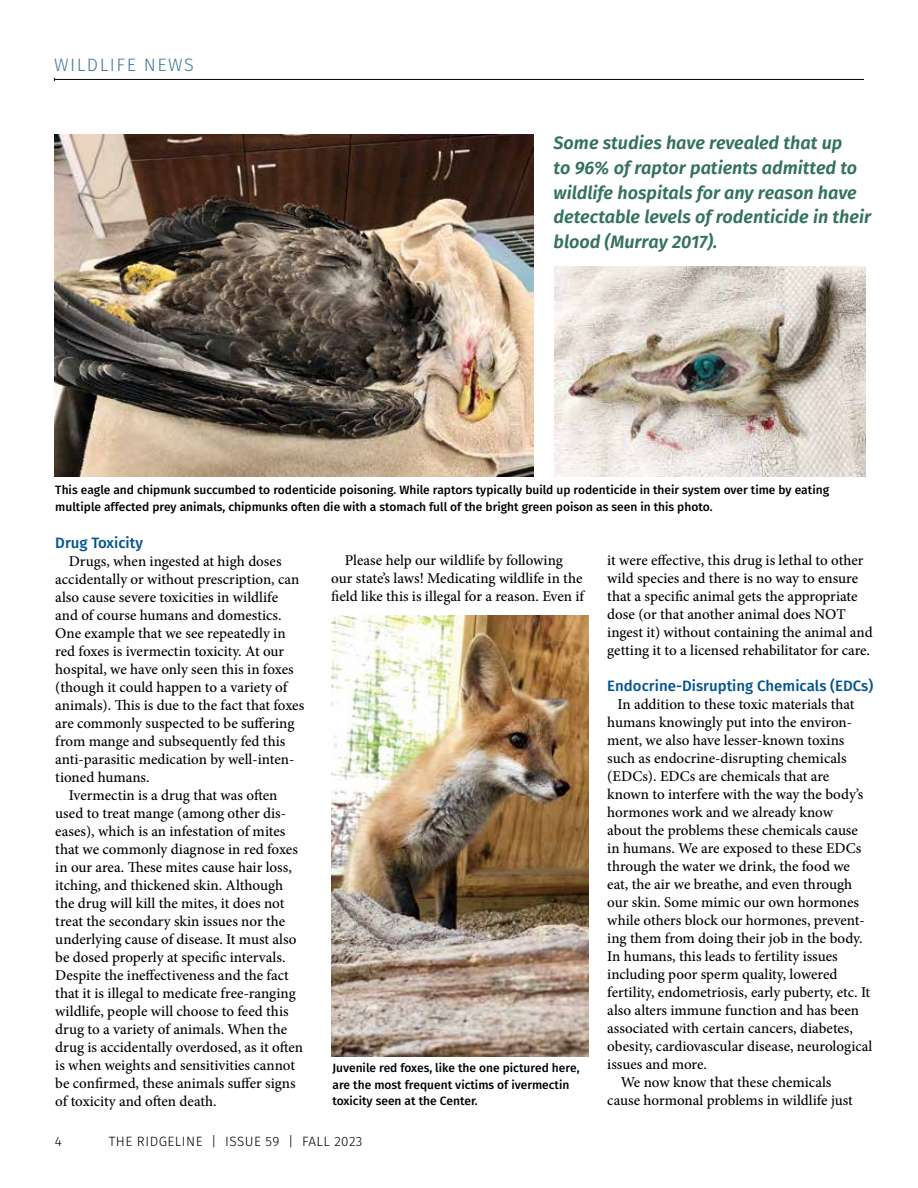
<style>
.page{position:relative;width:918px;height:1188px;background:#fff}
.page>*{position:absolute;margin:0;border:0;box-sizing:border-box;transform-origin:0 0}
.t1{font:italic 600 18px/24.8px "Fira Sans";color:#33725b}
.t2{font:300 18px "Fira Sans";letter-spacing:.085em;color:#3e7998}
.t3{font:500 15px/18px "Minion Pro";color:#000;text-align:center}
.t4{font:500 15px "Fira Sans";color:#00548e}
.t5{font:300 13.5px "Fira Sans";letter-spacing:.035em;color:#000}
.t6{font:500 12px/16.5px "Fira Sans";color:#000}
</style>
<div class="page">
<hr style="left:54px;top:79px;width:810px;height:1px;background:#000">
<img style="left:54px;top:135px;width:480px;height:341px">
<img style="left:554px;top:267px;width:311px;height:209px">
<img style="left:332px;top:616px;width:257px;height:440px">
<p class="t2" style="left:54px;top:52px;width:141px">WILDLIFE NEWS</p>
<p class="t1" style="left:554px;top:129px;width:319px">Some studies have revealed that up<br>to 96% of raptor patients admitted to wildlife hospitals for any reason have detectable levels of rodenticide in their blood (Murray 2017).</p>
<p class="t6" style="left:55px;top:481px;width:775px">This eagle and chipmunk succumbed to rodenticide poisoning. While raptors typically build up rodenticide in their system over time by eating multiple affected prey animals, chipmunks often die with a stomach full of the bright green poison as seen in this photo.</p>
<p class="t4" style="left:55px;top:531px;width:89px">Drug Toxicity</p>
<p class="t3" style="left:69px;top:552px;width:214px">Drugs, when ingested at high doses</p>
<p class="t3" style="left:55px;top:570px;width:246px">accidentally or without prescription, can</p>
<p class="t3" style="left:55px;top:588px;width:224px">also cause severe toxicities in wildlife</p>
<p class="t3" style="left:55px;top:606px;width:228px">and of course humans and domestics.</p>
<p class="t3" style="left:55px;top:624px;width:232px">One example that we see repeatedly in</p>
<p class="t3" style="left:55px;top:642px;width:230px">red foxes is ivermectin toxicity. At our</p>
<p class="t3" style="left:55px;top:660px;width:240px">hospital, we have only seen this in foxes</p>
<p class="t3" style="left:55px;top:678px;width:234px">(though it could happen to a variety of</p>
<p class="t3" style="left:55px;top:696px;width:250px">animals). This is due to the fact that foxes</p>
<p class="t3" style="left:55px;top:714px;width:241px">are commonly suspected to be suffering</p>
<p class="t3" style="left:55px;top:732px;width:232px">from mange and subsequently fed this</p>
<p class="t3" style="left:55px;top:750px;width:241px">anti-parasitic medication by well-inten-</p>
<p class="t3" style="left:55px;top:768px;width:96px">tioned humans.</p>
<p class="t3" style="left:69px;top:786px;width:210px">Ivermectin is a drug that was often</p>
<p class="t3" style="left:55px;top:804px;width:232px">used to treat mange (among other dis-</p>
<p class="t3" style="left:55px;top:822px;width:232px">eases), which is an infestation of mites</p>
<p class="t3" style="left:55px;top:840px;width:244px">that we commonly diagnose in red foxes</p>
<p class="t3" style="left:55px;top:858px;width:238px">in our area. These mites cause hair loss,</p>
<p class="t3" style="left:55px;top:876px;width:229px">itching, and thickened skin. Although</p>
<p class="t3" style="left:55px;top:894px;width:231px">the drug will kill the mites, it does not</p>
<p class="t3" style="left:55px;top:912px;width:231px">treat the secondary skin issues nor the</p>
<p class="t3" style="left:55px;top:930px;width:243px">underlying cause of disease. It must also</p>
<p class="t3" style="left:55px;top:948px;width:232px">be dosed properly at specific intervals.</p>
<p class="t3" style="left:55px;top:966px;width:235px">Despite the ineffectiveness and the fact</p>
<p class="t3" style="left:55px;top:984px;width:242px">that it is illegal to medicate free-ranging</p>
<p class="t3" style="left:55px;top:1002px;width:235px">wildlife, people will choose to feed this</p>
<p class="t3" style="left:55px;top:1020px;width:233px">drug to a variety of animals. When the</p>
<p class="t3" style="left:55px;top:1038px;width:249px">drug is accidentally overdosed, as it often</p>
<p class="t3" style="left:55px;top:1056px;width:241px">is when weights and sensitivities cannot</p>
<p class="t3" style="left:55px;top:1074px;width:242px">be confirmed, these animals suffer signs</p>
<p class="t3" style="left:55px;top:1092px;width:163px">of toxicity and often death.</p>
<p class="t3" style="left:331px;top:551px;width:254px">Please help our wildlife by following<br>our state’s laws! Medicating wildlife in the field like this is illegal for a reason. Even if</p>
<p class="t3" style="left:607px;top:552px;width:267px;text-align:left">it were effective, this drug is lethal to other wild species and there is no way to ensure that a specific animal gets the appropriate dose (or that another animal does NOT ingest it) without containing the animal and getting it to a licensed rehabilitator for care.</p>
<p class="t4" style="left:607px;top:674px;width:267px">Endocrine-Disrupting Chemicals (EDCs)</p>
<p class="t3" style="left:617px;top:696px;width:239px">In addition to these toxic materials that</p>
<p class="t3" style="left:607px;top:714px;width:246px">humans knowingly put into the environ-</p>
<p class="t3" style="left:607px;top:732px;width:239px">ment, we also have lesser-known toxins</p>
<p class="t3" style="left:607px;top:750px;width:241px">such as endocrine-disrupting chemicals</p>
<p class="t3" style="left:607px;top:768px;width:224px">(EDCs). EDCs are chemicals that are</p>
<p class="t3" style="left:607px;top:786px;width:258px">known to interfere with the way the body’s</p>
<p class="t3" style="left:607px;top:804px;width:227px">hormones work and we already know</p>
<p class="t3" style="left:607px;top:822px;width:252px">about the problems these chemicals cause</p>
<p class="t3" style="left:607px;top:840px;width:256px">in humans. We are exposed to these EDCs</p>
<p class="t3" style="left:607px;top:858px;width:244px">through the water we drink, the food we</p>
<p class="t3" style="left:607px;top:876px;width:247px">eat, the air we breathe, and even through</p>
<p class="t3" style="left:607px;top:894px;width:253px">our skin. Some mimic our own hormones</p>
<p class="t3" style="left:607px;top:912px;width:259px">while others block our hormones, prevent-</p>
<p class="t3" style="left:607px;top:930px;width:257px">ing them from doing their job in the body.</p>
<p class="t3" style="left:607px;top:948px;width:232px">In humans, this leads to fertility issues</p>
<p class="t3" style="left:607px;top:966px;width:232px">including poor sperm quality, lowered</p>
<p class="t3" style="left:607px;top:984px;width:264px">fertility, endometriosis, early puberty, etc. It</p>
<p class="t3" style="left:607px;top:1002px;width:253px">also alters immune function and has been</p>
<p class="t3" style="left:607px;top:1020px;width:247px">associated with certain cancers, diabetes,</p>
<p class="t3" style="left:607px;top:1038px;width:267px">obesity, cardiovascular disease, neurological</p>
<p class="t3" style="left:607px;top:1056px;width:101px">issues and more.</p>
<p class="t3" style="left:621px;top:1074px;width:212px">We now know that these chemicals</p>
<p class="t3" style="left:607px;top:1092px;width:247px">cause hormonal problems in wildlife just</p>
<p class="t6" style="left:332px;top:1059px;width:249px">Juvenile red foxes, like the one pictured here, are the most frequent victims of ivermectin toxicity seen at the Center.</p>
<p class="t5" style="left:55px;top:1132px;width:8px">4</p>
<p class="t5" style="left:109px;top:1132px;width:255px">THE RIDGELINE | ISSUE 59 | FALL 2023</p>
</div>
